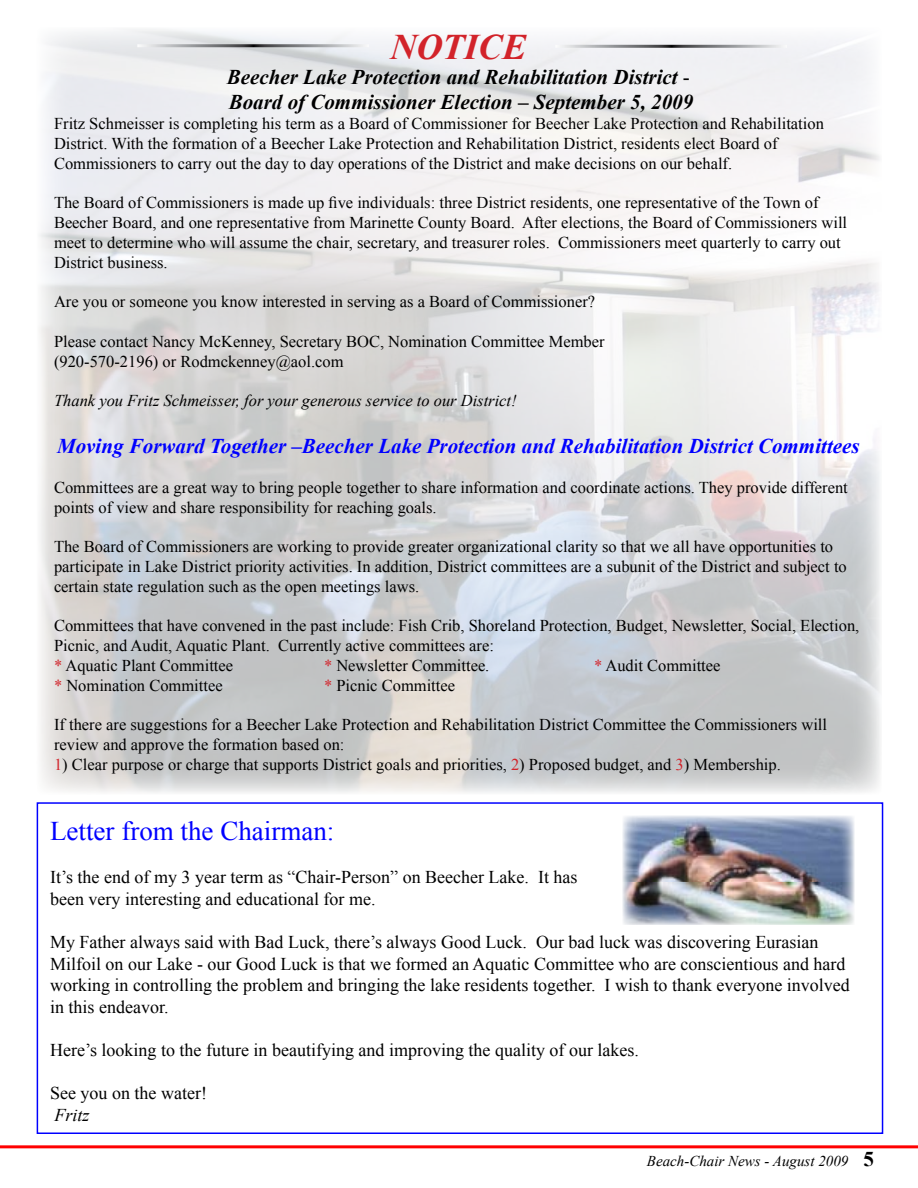
<style>
.page{position:relative;width:918px;height:1188px;background:#fff}
.page>*{position:absolute;margin:0;border:0;box-sizing:border-box;transform-origin:0 0}
.t1{font:italic 700 36px "Times New Roman";color:#d2232a}
.t2{font:27px "Times New Roman";color:#00f}
.t3{font:italic 700 21px/25.2px "Times New Roman";color:#000}
.t4{font:italic 700 21px "Times New Roman";color:#00f}
.t5{font:18px/21.6px "Times New Roman";color:#000}
.t6{font:italic 18px "Times New Roman";color:#000}
.t7{font:16.5px/19.8px "Times New Roman";color:#000}
.t8{font:italic 16.5px "Times New Roman";color:#000}
.t9{font:italic 15px "Times New Roman";color:#000}
.s1{font-weight:400;font-style:normal}
.s2{color:#d2232a}
.s3{font-weight:700;font-style:normal;font-size:21px}
</style>
<div class="page">
<hr style="left:0;top:1145px;width:918px;height:3px;background:#f00">
<div style="left:37px;top:802px;width:846px;height:332px;background:#fff;border:2px solid #00f"></div>
<img style="left:623px;top:816px;width:232px;height:109px">
<h1 class="t1" style="left:390px;top:22px;width:138px">NOTICE</h1>
<p class="t3" style="left:227px;top:64px;width:468px">Beecher Lake Protection and Rehabilitation District <span class="s1">-<br></span>Board of Commissioner Election – September 5, 2009</p>
<p class="t7" style="left:54px;top:114px;width:771px">Fritz Schmeisser is completing his term as a Board of Commissioner for Beecher Lake Protection and Rehabilitation<br>District. With the formation of a Beecher Lake Protection and Rehabilitation District, residents elect Board of<br>Commissioners to carry out the day to day operations of the District and make decisions on our behalf.</p>
<p class="t7" style="left:54px;top:193px;width:795px">The Board of Commissioners is made up five individuals: three District residents, one representative of the Town of Beecher Board, and one representative from Marinette County Board. After elections, the Board of Commissioners will meet to determine who will assume the chair, secretary, and treasurer roles. Commissioners meet quarterly to carry out District business.</p>
<p class="t7" style="left:54px;top:292px;width:543px">Are you or someone you know interested in serving as a Board of Commissioner?</p>
<p class="t7" style="left:54px;top:331px;width:552px">Please contact Nancy McKenney, Secretary BOC, Nomination Committee Member (920-570-2196) or Rodmckenney@aol.com</p>
<p class="t8" style="left:54px;top:390px;width:464px">Thank you Fritz Schmeisser, for your generous service to our District!</p>
<p class="t4" style="left:57px;top:432px;width:804px">Moving Forward Together –Beecher Lake Protection and Rehabilitation District Committees</p>
<p class="t7" style="left:54px;top:477px;width:795px">Committees are a great way to bring people together to share information and coordinate actions. They provide different points of view and share responsibility for reaching goals.</p>
<p class="t7" style="left:54px;top:537px;width:794px">The Board of Commissioners are working to provide greater organizational clarity so that we all have opportunities to participate in Lake District priority activities. In addition, District committees are a subunit of the District and subject to certain state regulation such as the open meetings laws.</p>
<p class="t7" style="left:54px;top:616px;width:807px">Committees that have convened in the past include: Fish Crib, Shoreland Protection, Budget, Newsletter, Social, Election,<br>Picnic, and Audit, Aquatic Plant. Currently active committees are:<br><span class="s2">*</span> Aquatic Plant Committee</p>
<p class="t7" style="left:324px;top:655px;width:167px"><span class="s2">*</span> Newsletter Committee.</p>
<p class="t7" style="left:594px;top:655px;width:128px"><span class="s2">*</span> Audit Committee</p>
<p class="t7" style="left:54px;top:675px;width:170px"><span class="s2">*</span> Nomination Committee</p>
<p class="t7" style="left:324px;top:675px;width:133px"><span class="s2">*</span> Picnic Committee</p>
<p class="t7" style="left:54px;top:715px;width:775px">If there are suggestions for a Beecher Lake Protection and Rehabilitation District Committee the Commissioners will review and approve the formation based on:</p>
<p class="t7" style="left:54px;top:754px;width:728px"><span class="s2">1</span>) Clear purpose or charge that supports District goals and priorities, <span class="s2">2</span>) Proposed budget, and <span class="s2">3</span>) Membership.</p>
<h2 class="t2" style="left:50px;top:813px;width:286px">Letter from the Chairman:</h2>
<p class="t5" style="left:50px;top:866px;width:529px">It’s the end of my 3 year term as “Chair-Person” on Beecher Lake. It has been very interesting and educational for me.</p>
<p class="t5" style="left:50px;top:931px;width:801px">My Father always said with Bad Luck, there’s always Good Luck. Our bad luck was discovering Eurasian Milfoil on our Lake - our Good Luck is that we formed an Aquatic Committee who are conscientious and hard working in controlling the problem and bringing the lake residents together. I wish to thank everyone involved in this endeavor.</p>
<p class="t5" style="left:50px;top:1039px;width:590px">Here’s looking to the future in beautifying and improving the quality of our lakes.</p>
<p class="t5" style="left:50px;top:1082px;width:158px">See you on the water!</p>
<p class="t6" style="left:55px;top:1103px;width:37px">Fritz</p>
<p class="t9" style="left:647px;top:1151px;width:228px">Beach-Chair News - August 2009 <span class="s3">5</span></p>
</div>
